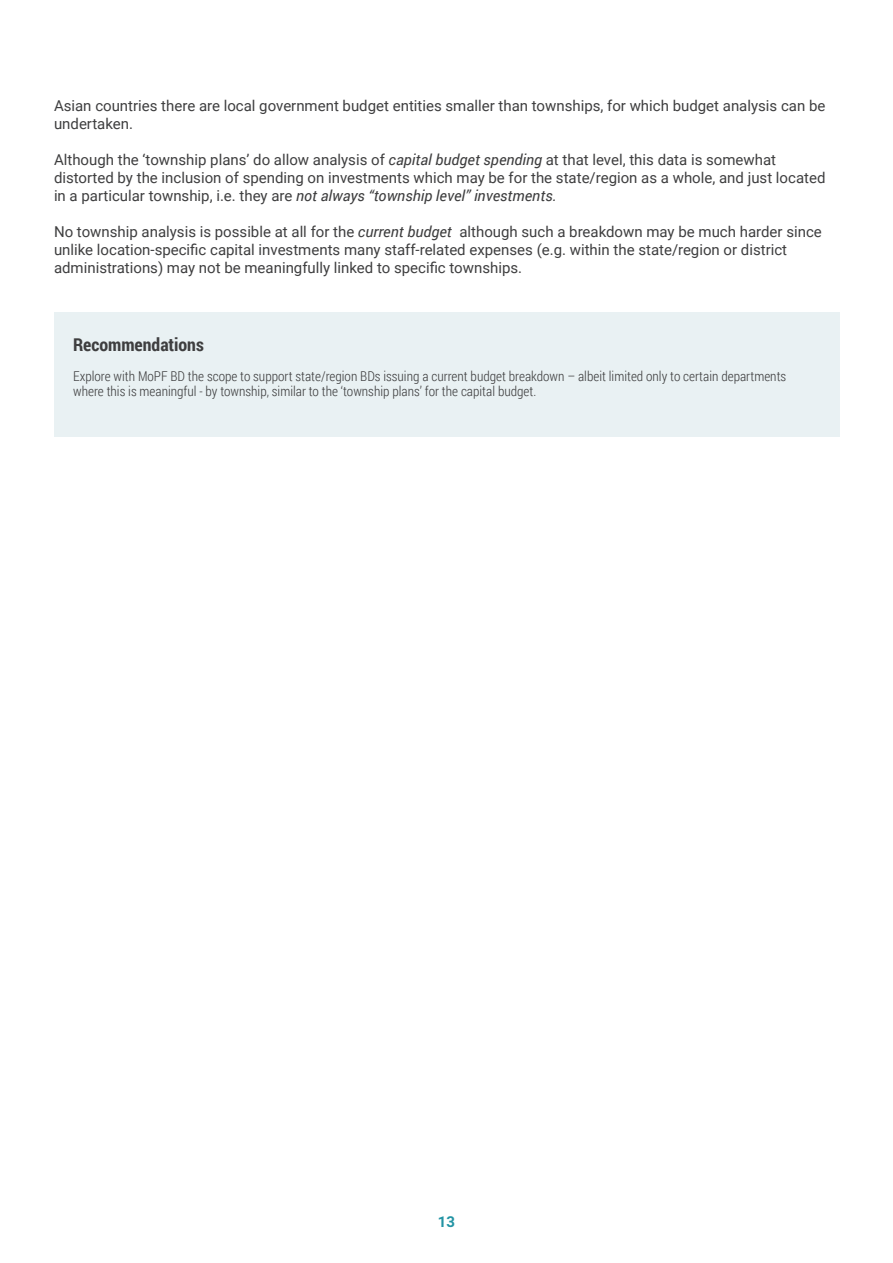
<style>
.page{position:relative;width:893px;height:1263px;background:#fff}
.page>*{position:absolute;margin:0;border:0;box-sizing:border-box;transform-origin:0 0}
.t1{font:700 18px "Roboto Condensed";color:#3e3e3f}
.t2{font:15px/18px "Roboto";color:#3e3e3f}
.t3{font:700 15px "Roboto";color:#2394a4}
.t4{font:300 13.5px/15px "Roboto Condensed";color:#3e3e3f}
.s1{font-style:italic}
</style>
<div class="page">
<div style="left:54px;top:312px;width:786px;height:124px;background:#e9f1f3"></div>
<p class="t2" style="left:54px;top:96px;width:773px">Asian countries there are local government budget entities smaller than townships, for which budget analysis can be undertaken.</p>
<p class="t2" style="left:54px;top:150px;width:773px">Although the ‘township plans’ do allow analysis of <span class="s1">capital budget spending</span> at that level, this data is somewhat distorted by the inclusion of spending on investments which may be for the state/region as a whole, and just located in a particular township, i.e. they are <span class="s1">not always “township level” investments.</span></p>
<p class="t2" style="left:54px;top:222px;width:769px">No township analysis is possible at all for the <span class="s1">current budget</span> although such a breakdown may be much harder since unlike location-specific capital investments many staff-related expenses (e.g. within the state/region or district administrations) may not be meaningfully linked to specific townships.</p>
<p class="t1" style="left:73px;top:332px;width:132px">Recommendations</p>
<p class="t4" style="left:73px;top:369px;width:715px">Explore with MoPF BD the scope to support state/region BDs issuing a current budget breakdown – albeit limited only to certain departments where this is meaningful - by township, similar to the ‘township plans’ for the capital budget.</p>
<p class="t3" style="left:438px;top:1211px;width:19px">13</p>
</div>
